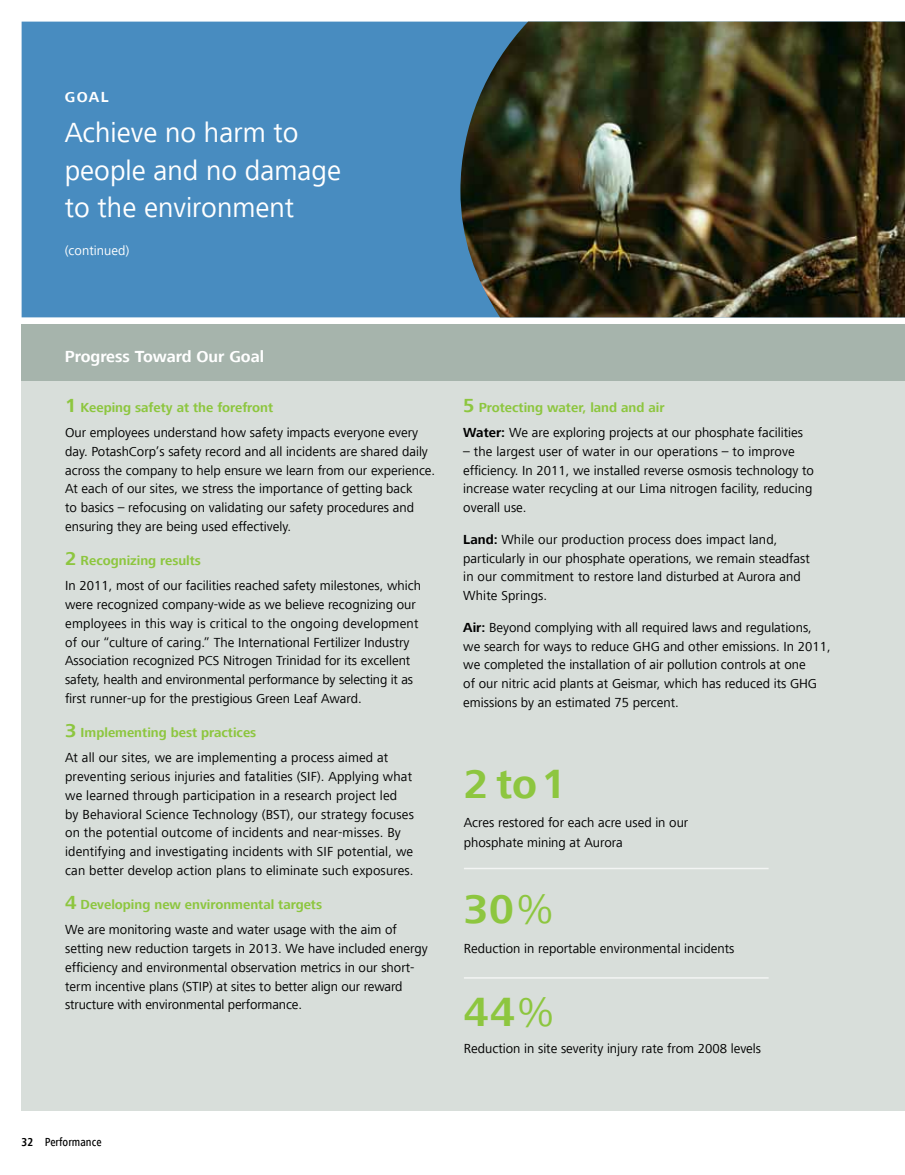
<style>
.page{position:relative;width:905px;height:1175px;background:#fff}
.page>*{position:absolute;margin:0;border:0;box-sizing:border-box;transform-origin:0 0}
.t1{font:700 42px "Frutiger Next LT";color:#8dc63f}
.t2{font:700 42px "Frutiger Next LTCE";color:#8dc63f}
.t3{font:28.5px/37.5px "Frutiger Next LTCE";color:#fff}
.t4{font:700 16.5px "Frutiger Next LT";color:#fff}
.t5{font:700 15px "Frutiger Next LTCE";color:#fff}
.t6{font:13.5px/18.8px "Frutiger Next LTCE";color:#000}
.t7{font:13.5px "Frutiger Next LTCE";letter-spacing:.005em;color:#fff}
.t8{font:500 condensed 12px "Frutiger Next LTCE";color:#000}
.s1{font-weight:700;font-size:19.5px;color:#8dc63f}
.s2{font-weight:700;color:#8dc63f}
.s3{font-weight:700}
.s4{font-weight:400}
</style>
<div class="page">
<div style="left:22px;top:324px;width:882px;height:786px;background:#d8deda"></div>
<div style="left:22px;top:22px;width:438px;height:295px;background:#488cc0"></div>
<img style="left:460px;top:22px;width:444px;height:295px">
<hr style="left:464px;top:977px;width:304px;height:1px;background:#f3f5f4">
<hr style="left:464px;top:867px;width:304px;height:2px;background:#f3f5f4">
<div style="left:22px;top:324px;width:882px;height:56px;background:#a6b4ac"></div>
<p class="t5" style="left:65px;top:89px;width:45px">GOAL</p>
<h2 class="t3" style="left:65px;top:114px;width:278px">Achieve no harm to people and no damage to the environment</h2>
<p class="t7" style="left:65px;top:242px;width:66px">(continued)</p>
<p class="t4" style="left:65px;top:347px;width:201px">Progress Toward Our Goal</p>
<p class="t6" style="left:65px;top:395px;width:354px;line-height:25.2px"><span class="s1">1</span> <span class="s2">Keeping safety at the forefront<br></span>Our employees understand how safety impacts everyone every</p>
<p class="t6" style="left:65px;top:442px;width:371px">day. PotashCorp’s safety record and all incidents are shared daily across the company to help ensure we learn from our experience.<br>At each of our sites, we stress the importance of getting back<br>to basics – refocusing on validating our safety procedures and ensuring they are being used effectively.</p>
<p class="t6" style="left:65px;top:548px;width:357px;line-height:25.2px"><span class="s1">2</span> <span class="s2">Recognizing results<br></span>In 2011, most of our facilities reached safety milestones, which</p>
<p class="t6" style="left:65px;top:595px;width:355px">were recognized company-wide as we believe recognizing our employees in this way is critical to the ongoing development of our “culture of caring.” The International Fertilizer Industry Association recognized PCS Nitrogen Trinidad for its excellent safety, health and environmental performance by selecting it as first runner-up for the prestigious Green Leaf Award.</p>
<p class="t6" style="left:65px;top:720px;width:325px;line-height:25.2px"><span class="s1">3</span> <span class="s2">Implementing best practices<br></span>At all our sites, we are implementing a process aimed at</p>
<p class="t6" style="left:65px;top:767px;width:350px">preventing serious injuries and fatalities (SIF). Applying what we learned through participation in a research project led<br>by Behavioral Science Technology (BST), our strategy focuses on the potential outcome of incidents and near-misses. By identifying and investigating incidents with SIF potential, we can better develop action plans to eliminate such exposures.</p>
<p class="t6" style="left:65px;top:892px;width:333px;line-height:25.2px"><span class="s1">4</span> <span class="s2">Developing new environmental targets<br></span>We are monitoring waste and water usage with the aim of</p>
<p class="t6" style="left:65px;top:939px;width:364px">setting new reduction targets in 2013. We have included energy efficiency and environmental observation metrics in our short&shy;term incentive plans (STIP) at sites to better align our reward structure with environmental performance.</p>
<p class="t6" style="left:463px;top:395px;width:341px;line-height:25.2px"><span class="s1">5</span> <span class="s2">Protecting water, land and air<br></span><span class="s3">Water:</span> We are exploring projects at our phosphate facilities</p>
<p class="t6" style="left:463px;top:442px;width:352px">– the largest user of water in our operations – to improve efficiency. In 2011, we installed reverse osmosis technology to increase water recycling at our Lima nitrogen facility, reducing overall use.</p>
<p class="t6" style="left:463px;top:530px;width:348px"><span class="s3">Land:</span> While our production process does impact land, particularly in our phosphate operations, we remain steadfast in our commitment to restore land disturbed at Aurora and White Springs.</p>
<p class="t6" style="left:463px;top:618px;width:369px"><span class="s3">Air:</span> Beyond complying with all required laws and regulations, we search for ways to reduce GHG and other emissions. In 2011, we completed the installation of air pollution controls at one<br>of our nitric acid plants at Geismar, which has reduced its GHG emissions by an estimated 75 percent.</p>
<h1 class="t2" style="left:464px;top:760px;width:104px">2 to 1</h1>
<p class="t6" style="left:464px;top:813px;width:226px;line-height:19.5px">Acres restored for each acre used in our phosphate mining at Aurora</p>
<h1 class="t1" style="left:464px;top:885px;width:91px">30<span class="s4">%</span></h1>
<p class="t6" style="left:464px;top:939px;width:272px">Reduction in reportable environmental incidents</p>
<h1 class="t1" style="left:464px;top:988px;width:92px">44<span class="s4">%</span></h1>
<p class="t6" style="left:464px;top:1039px;width:299px">Reduction in site severity injury rate from 2008 levels</p>
<p class="t8" style="left:22px;top:1135px;width:81px"><span class="s3">32</span> Performance</p>
</div>
